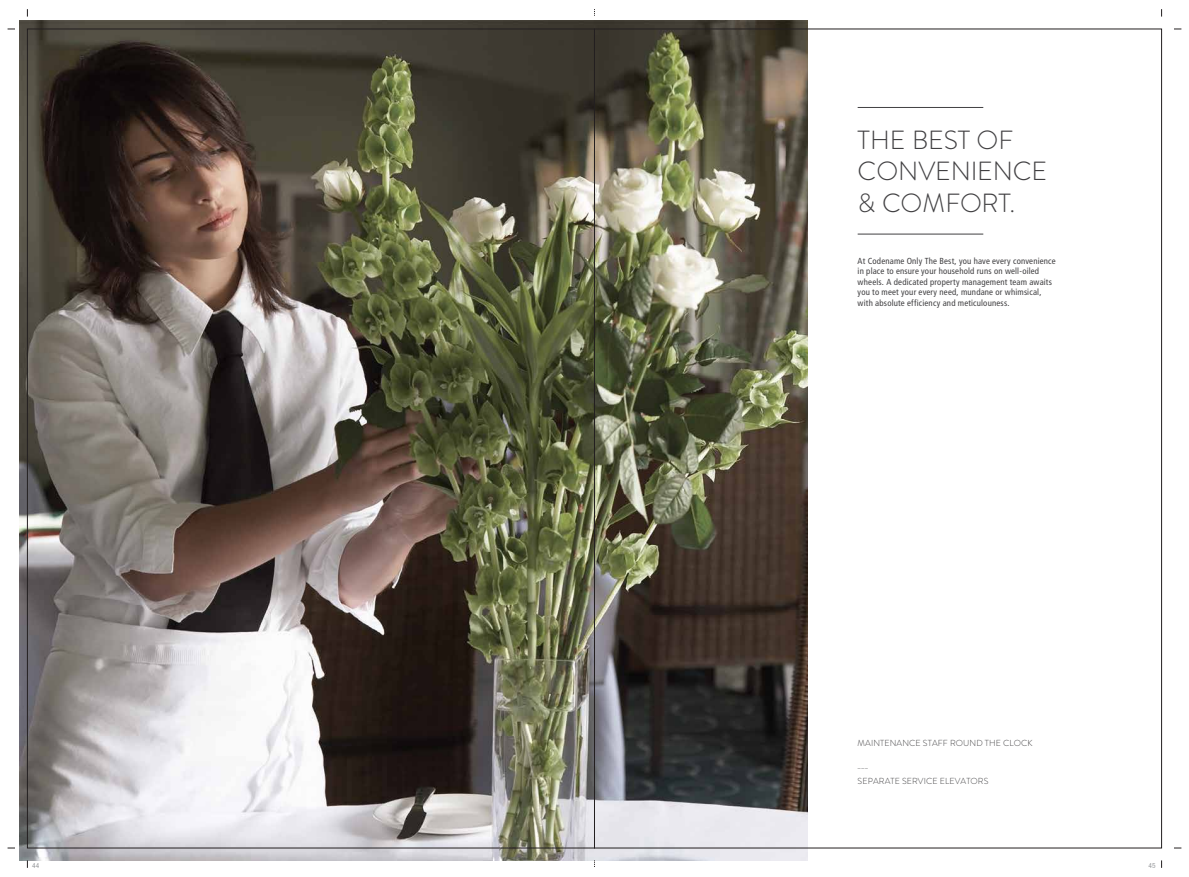
<style>
.page{position:relative;width:1189px;height:877px;background:#fff}
.page>*{position:absolute;margin:0;border:0;box-sizing:border-box;transform-origin:0 0}
.t1{font:300 26.25px/31.5px "Brandon Grotesque";letter-spacing:-.005em;color:#414042}
.t2{font:condensed 8.75px/10.5px "Frutiger LT";letter-spacing:.02em;color:#414042}
.t3{font:300 8.75px/15.8px "Brandon Grotesque";letter-spacing:.01em;color:#414042}
.t4{font:7px "Gothic 720 BT Roman B";color:#939598}
</style>
<div class="page">
<hr style="left:858px;top:107px;width:125px;height:1px;background:#414042">
<hr style="left:858px;top:234px;width:125px;height:1px;background:#414042">
<img style="left:19px;top:20px;width:788px;height:840px">
<p class="t1" style="left:858px;top:124px;width:191px">THE BEST OF<br>CONVENIENCE &amp; COMFORT.</p>
<p class="t2" style="left:858px;top:256px;width:199px">At Codename Only The Best, you have every convenience in place to ensure your household runs on well-oiled wheels. A dedicated property management team awaits you to meet your every need, mundane or whimsical, with absolute efficiency and meticulouness.</p>
<p class="t3" style="left:858px;top:735px;width:177px">MAINTENANCE STAFF ROUND THE CLOCK</p>
<p class="t3" style="left:858px;top:757px;width:132px">___<br>SEPARATE SERVICE ELEVATORS</p>
<p class="t4" style="left:32px;top:861px;width:9px">44</p>
<p class="t4" style="left:1148px;top:861px;width:9px">45</p>
</div>
